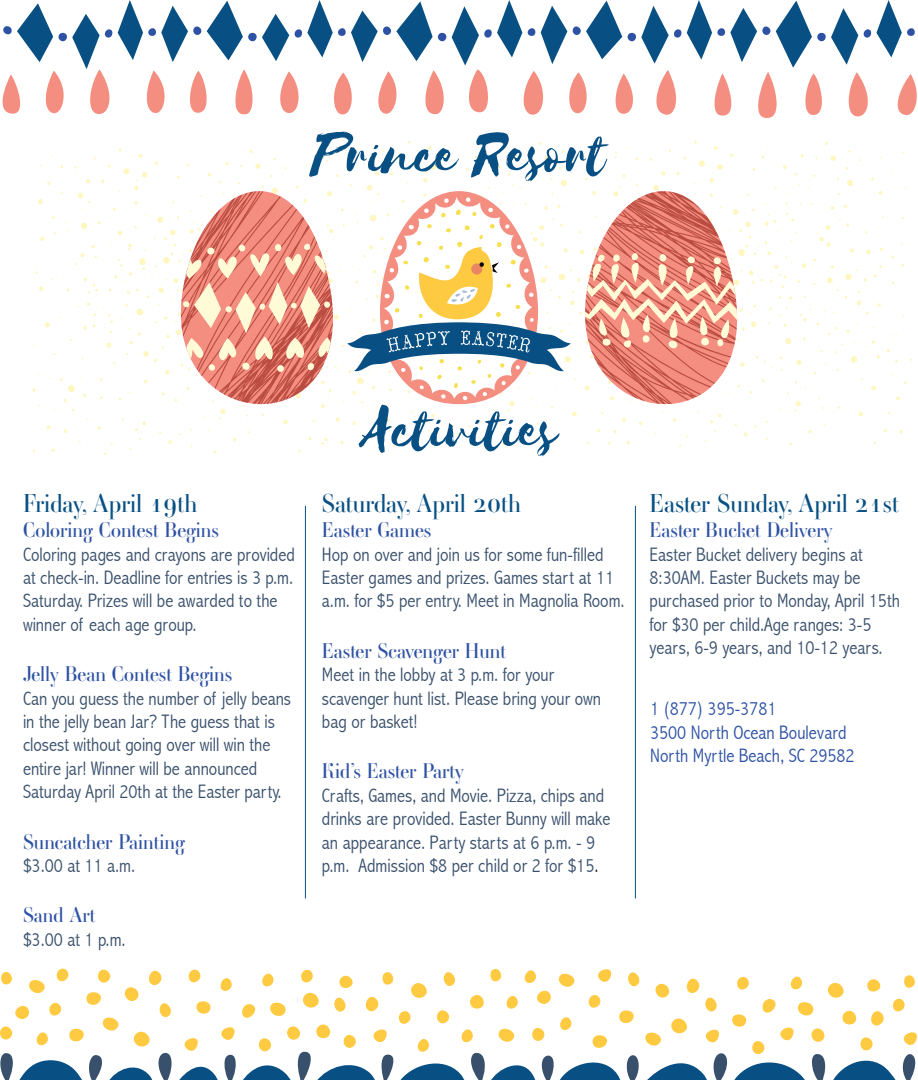
<style>
.page{position:relative;width:918px;height:1080px;background:#fff}
.page>*{position:absolute;margin:0;border:0;box-sizing:border-box;transform-origin:0 0}
.t1{font:63.15px "Selima";color:#085083}
.t2{font:25.5px "Ambroise Std";color:#085083}
.t3{font:21px "Ambroise Std";color:#2d51a3}
.t4{font:300 condensed 19.5px/23.4px "Abadi";color:#39506c}
.t5{font:300 condensed 19.5px/23.4px "Abadi";color:#2d51a3}
.s1{color:#231f20}
</style>
<div class="page">
<svg style="left:694px;top:141px;width:218px;height:305px"></svg>
<svg style="left:375px;top:141px;width:192px;height:306px"></svg>
<svg style="left:32px;top:149px;width:269px;height:306px"></svg>
<svg style="left:571px;top:142px;width:207px;height:305px"></svg>
<svg style="left:585px;top:191px;width:152px;height:213px"></svg>
<svg style="left:164px;top:147px;width:209px;height:302px"></svg>
<svg style="left:181px;top:191px;width:152px;height:213px"></svg>
<svg style="left:347px;top:191px;width:224px;height:213px"></svg>
<svg style="left:2px;top:69px;width:915px;height:49px"></svg>
<svg style="left:23px;top:0;width:875px;height:69px"></svg>
<svg style="left:3px;top:23px;width:912px;height:21px"></svg>
<svg style="left:0;top:968px;width:917px;height:83px"></svg>
<svg style="left:0;top:1051px;width:916px;height:29px"></svg>
<hr style="left:305px;top:506px;width:1px;height:392px;background:#085083">
<hr style="left:635px;top:506px;width:1px;height:392px;background:#085083">
<h1 class="t1" style="left:314px;top:121px;width:294px">Prince Resort</h1>
<h2 class="t2" style="left:23px;top:487px;width:176px">Friday, April 19th</h2>
<p class="t3" style="left:23px;top:517px;width:198px">Coloring Contest Begins</p>
<p class="t4" style="left:23px;top:542px;width:273px">Coloring pages and crayons are provided at check-in. Deadline for entries is 3 p.m.<br>Saturday. Prizes will be awarded to the winner of each age group.</p>
<p class="t3" style="left:23px;top:661px;width:211px">Jelly Bean Contest Begins</p>
<p class="t4" style="left:23px;top:686px;width:270px">Can you guess the number of jelly beans in the jelly bean Jar? The guess that is closest without going over will win the entire jar! Winner will be announced Saturday April 20th at the Easter party.</p>
<p class="t3" style="left:23px;top:828px;width:163px">Suncatcher Painting</p>
<p class="t4" style="left:23px;top:854px;width:114px">$3.00 at 11 a.m.</p>
<p class="t3" style="left:23px;top:902px;width:74px">Sand Art</p>
<p class="t4" style="left:23px;top:928px;width:104px">$3.00 at 1 p.m.</p>
<h1 class="t1" style="left:362px;top:395px;width:197px">Activities</h1>
<h2 class="t2" style="left:322px;top:487px;width:200px">Saturday, April 20th</h2>
<p class="t3" style="left:322px;top:517px;width:111px">Easter Games</p>
<p class="t4" style="left:322px;top:542px;width:304px">Hop on over and join us for some fun-filled<br>Easter games and prizes. Games start at 11 a.m. for $5 per entry. Meet in Magnolia Room.</p>
<p class="t3" style="left:322px;top:637px;width:186px">Easter Scavenger Hunt</p>
<p class="t4" style="left:322px;top:663px;width:281px">Meet in the lobby at 3 p.m. for your scavenger hunt list. Please bring your own bag or basket!</p>
<p class="t3" style="left:322px;top:758px;width:144px">Kid’s Easter Party</p>
<p class="t4" style="left:322px;top:784px;width:290px">Crafts, Games, and Movie. Pizza, chips and drinks are provided. Easter Bunny will make an appearance. Party starts at 6 p.m. - 9 p.m. Admission $8 per child or 2 for $15<span class="s1">.</span></p>
<h2 class="t2" style="left:650px;top:487px;width:251px">Easter Sunday, April 21st</h2>
<p class="t3" style="left:650px;top:517px;width:185px">Easter Bucket Delivery</p>
<p class="t4" style="left:650px;top:542px;width:252px">Easter Bucket delivery begins at 8:30AM. Easter Buckets may be purchased prior to Monday, April 15th for $30 per child.Age ranges: 3-5 years, 6-9 years, and 10-12 years.</p>
<p class="t5" style="left:650px;top:697px;width:206px">1 (877) 395-3781<br>3500 North Ocean Boulevard<br>North Myrtle Beach, SC 29582</p>
</div>
